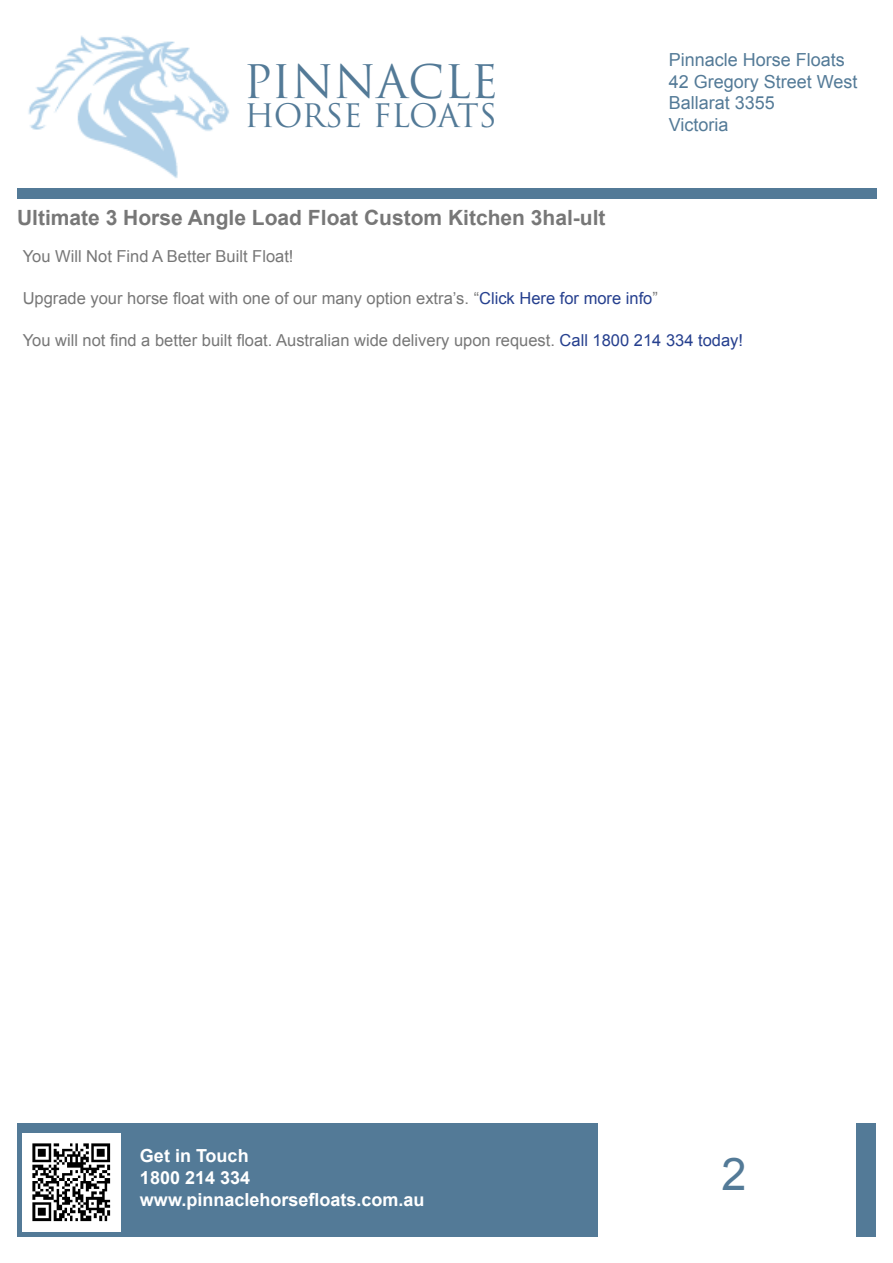
<style>
.page{position:relative;width:893px;height:1263px;background:#fff}
.page>*{position:absolute;margin:0;border:0;box-sizing:border-box;transform-origin:0 0}
.t1{font:45px "Trajan Pro";color:#537a97}
.t2{font:45px "Arial";color:#537a97}
.t3{font:31.5px "Trajan Pro";letter-spacing:-.02em;color:#537a97}
.t4{font:700 21px "Arial";color:#777}
.t5{font:18px "Arial";color:#537a97}
.t6{font:700 18px "Arial";color:#fff}
.t7{font:16.5px "Arial";color:#777}
.s1{color:#253f8e}
</style>
<div class="page">
<div style="left:17px;top:189px;width:859px;height:10px;background:#537a97"></div>
<div style="left:17px;top:1123px;width:581px;height:114px;background:#537a97"></div>
<div style="left:856px;top:1123px;width:19px;height:114px;background:#537a97"></div>
<img style="left:23px;top:1133px;width:98px;height:98px">
<img style="left:28px;top:35px;width:201px;height:143px">
<p class="t1" style="left:243px;top:53px;width:257px">PINNACLE</p>
<p class="t3" style="left:244px;top:96px;width:254px">HORSE FLOATS</p>
<p class="t4" style="left:17px;top:203px;width:590px">Ultimate 3 Horse Angle Load Float Custom Kitchen 3hal-ult</p>
<p class="t5" style="left:669px;top:47px;width:178px">Pinnacle Horse Floats</p>
<p class="t5" style="left:669px;top:69px;width:190px">42 Gregory Street West</p>
<p class="t5" style="left:669px;top:90px;width:108px">Ballarat 3355</p>
<p class="t5" style="left:669px;top:112px;width:61px">Victoria</p>
<p class="t7" style="left:23px;top:245px;width:272px">You Will Not Find A Better Built Float!</p>
<p class="t7" style="left:23px;top:287px;width:637px">Upgrade your horse float with one of our many option extra’s. “<span class="s1">Click Here for more info</span>”</p>
<p class="t7" style="left:23px;top:329px;width:722px">You will not find a better built float. Australian wide delivery upon request. <span class="s1">Call 1800 214 334 today!</span></p>
<p class="t6" style="left:140px;top:1143px;width:110px">Get in Touch</p>
<p class="t6" style="left:140px;top:1165px;width:112px">1800 214 334</p>
<p class="t6" style="left:140px;top:1186px;width:286px">www.pinnaclehorsefloats.com.au</p>
<p class="t2" style="left:721px;top:1143px;width:27px">2</p>
</div>
